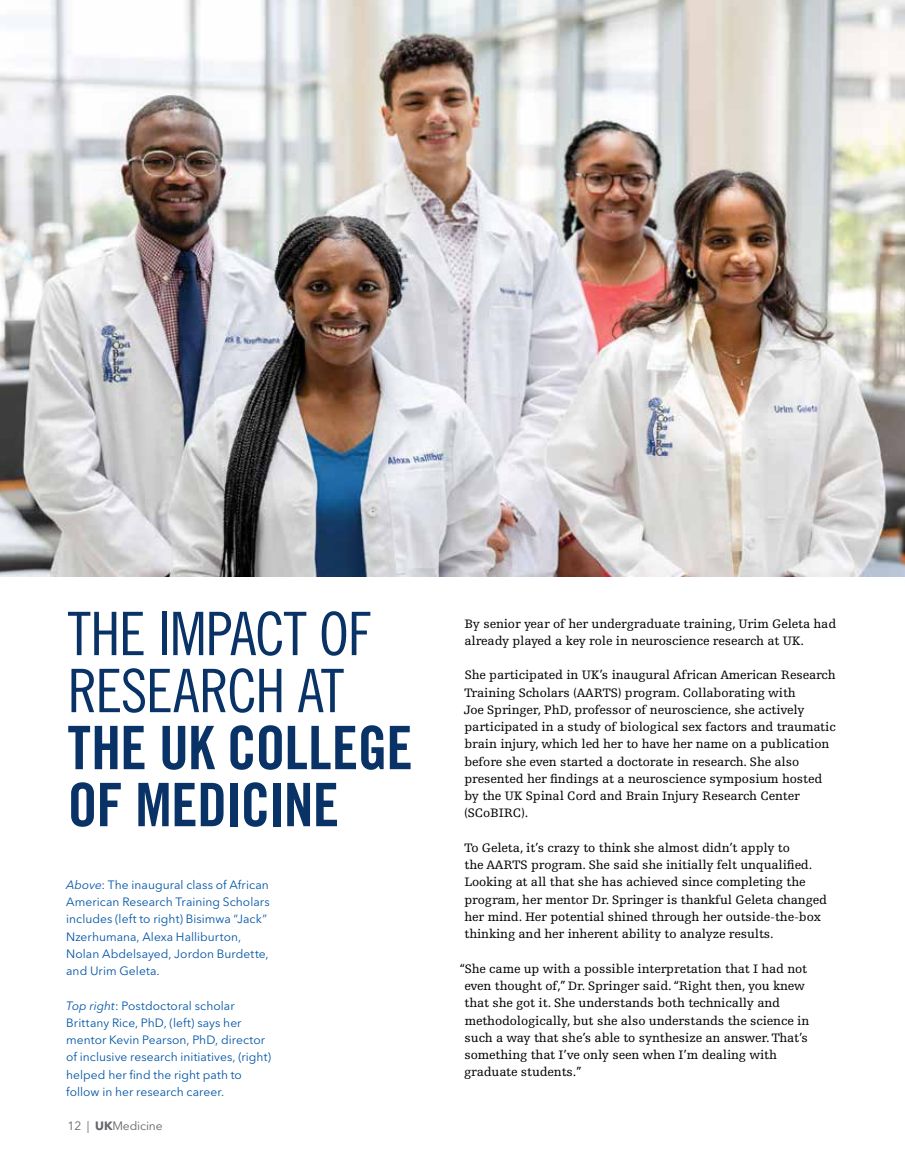
<style>
.page{position:relative;width:905px;height:1175px;background:#fff}
.page>*{position:absolute;margin:0;border:0;box-sizing:border-box;transform-origin:0 0}
.t1{font:60px/57px "Trade Gothic LT Std Bd Cn 20";letter-spacing:-.015em;color:#093266}
.t2{font:60px/57px "Trade Gothic LT Std Cn 18";letter-spacing:-.025em;color:#093266}
.t3{font:12.9px/17.2px "Egyptienne FLT Std";letter-spacing:-.01em;color:#000}
.t4{font:12px/17.2px "Avenir Next LT Pro";letter-spacing:.005em;color:#0054a6}
.t5{font:12px "Avenir Next LT Pro";letter-spacing:-.01em;color:#636569}
.s1{font-style:italic}
.s2{font-weight:700}
</style>
<div class="page">
<img style="left:0;top:0;width:904px;height:576px">
<h1 class="t2" style="left:68px;top:604px;width:305px">THE IMPACT OF<br>RESEARCH AT</h1>
<h1 class="t1" style="left:68px;top:719px;width:347px">THE UK COLLEGE<br>OF MEDICINE</h1>
<p class="t4" style="left:66px;top:876px;width:205px"><span class="s1">Above</span>: The inaugural class of African American Research Training Scholars includes (left to right) Bisimwa “Jack” Nzerhumana, Alexa Halliburton, Nolan Abdelsayed, Jordon Burdette, and Urim Geleta.</p>
<p class="t4" style="left:66px;top:996px;width:206px"><span class="s1">Top right</span>: Postdoctoral scholar Brittany Rice, PhD, (left) says her mentor Kevin Pearson, PhD, director of inclusive research initiatives, (right) helped her find the right path to follow in her research career.</p>
<p class="t5" style="left:68px;top:1118px;width:97px">12 | <span class="s2">UK</span>Medicine</p>
<p class="t3" style="left:464px;top:615px;width:373px">By senior year of her undergraduate training, Urim Geleta had already played a key role in neuroscience research at UK.</p>
<p class="t3" style="left:463px;top:666px;width:373px">She participated in UK’s inaugural African American Research Training Scholars (AARTS) program. Collaborating with<br>Joe Springer, PhD, professor of neuroscience, she actively participated in a study of biological sex factors and traumatic brain injury, which led her to have her name on a publication before she even started a doctorate in research. She also presented her findings at a neuroscience symposium hosted by the UK Spinal Cord and Brain Injury Research Center (SCoBIRC).</p>
<p class="t3" style="left:464px;top:839px;width:364px">To Geleta, it’s crazy to think she almost didn’t apply to<br>the AARTS program. She said she initially felt unqualified.<br>Looking at all that she has achieved since completing the program, her mentor Dr. Springer is thankful Geleta changed her mind. Her potential shined through her outside-the-box thinking and her inherent ability to analyze results.</p>
<p class="t3" style="left:464px;top:960px;width:346px;text-indent:-4px">“She came up with a possible interpretation that I had not even thought of,” Dr. Springer said. “Right then, you knew that she got it. She understands both technically and methodologically, but she also understands the science in such a way that she’s able to synthesize an answer. That’s something that I’ve only seen when I’m dealing with graduate students.”</p>
</div>
